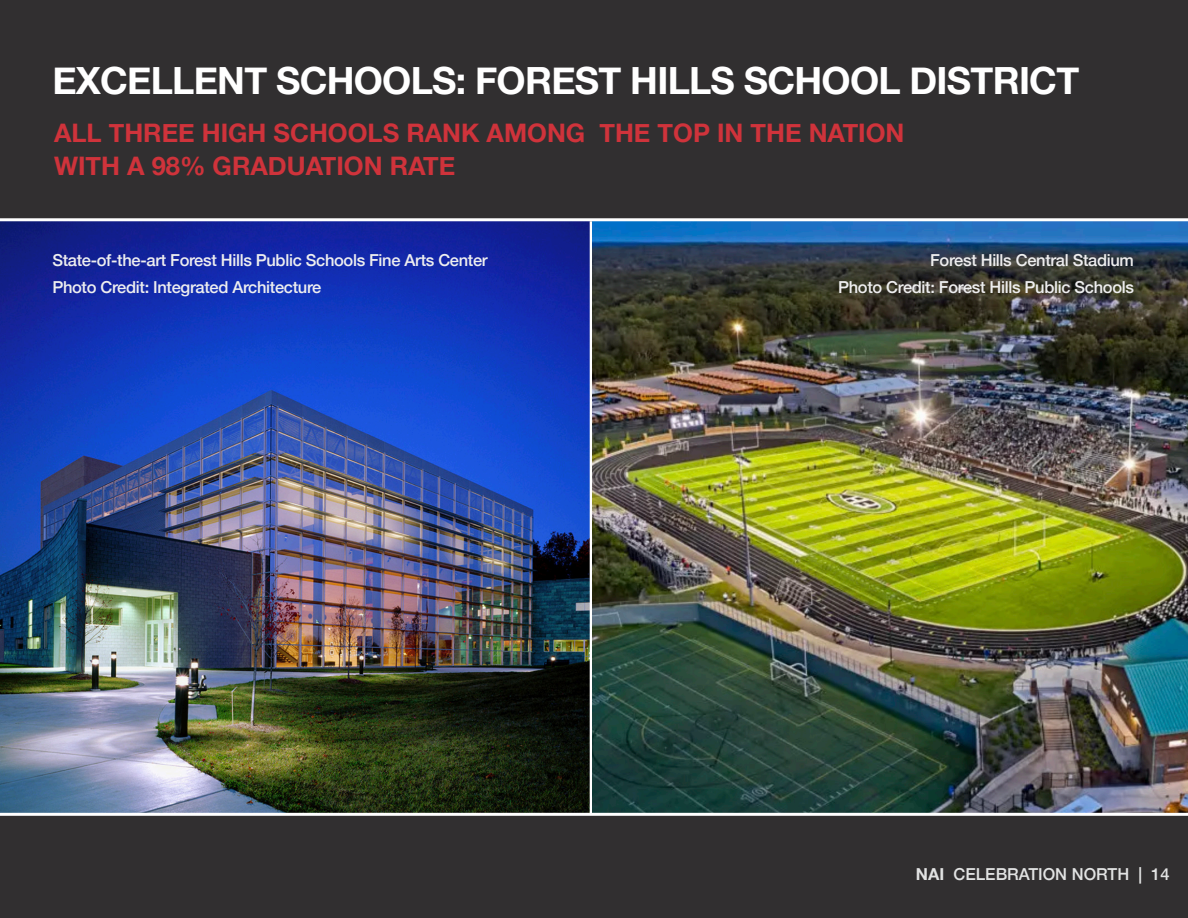
<style>
.page{position:relative;width:1188px;height:918px;background:#312f30}
.page>*{position:absolute;margin:0;border:0;box-sizing:border-box;transform-origin:0 0}
.t1{font:700 37.5px "Helvetica Neue";letter-spacing:-.02em;color:#fff}
.t2{font:700 25.5px/33px "Helvetica Neue";color:#cf333b}
.t3{font:500 16.5px/27px "Helvetica Neue";letter-spacing:-.02em;color:#eeeeef}
.t4{font:500 16.5px "Helvetica Neue";color:#e2e3e3}
.s1{font-weight:700}
</style>
<div class="page">
<img style="left:0;top:221px;width:590px;height:592px">
<hr style="left:590px;top:221px;width:3px;height:593px;background:#fff">
<img style="left:593px;top:221px;width:595px;height:592px">
<hr style="left:0;top:813px;width:1188px;height:3px;background:#fff">
<hr style="left:0;top:218px;width:1188px;height:3px;background:#fff">
<p class="t1" style="left:52px;top:51px;width:1028px">EXCELLENT SCHOOLS: FOREST HILLS SCHOOL DISTRICT</p>
<p class="t2" style="left:54px;top:117px;width:852px">ALL THREE HIGH SCHOOLS RANK AMONG THE TOP IN THE NATION<br>WITH A 98% GRADUATION RATE</p>
<p class="t3" style="left:52px;top:246px;width:437px">State-of-the-art Forest Hills Public Schools Fine Arts Center<br>Photo Credit: Integrated Architecture</p>
<p class="t3" style="left:838px;top:246px;width:297px;text-align:right">Forest Hills Central Stadium<br>Photo Credit: Forest Hills Public Schools</p>
<p class="t4" style="left:916px;top:861px;width:255px"><span class="s1">NAI</span> CELEBRATION NORTH | 14</p>
</div>
